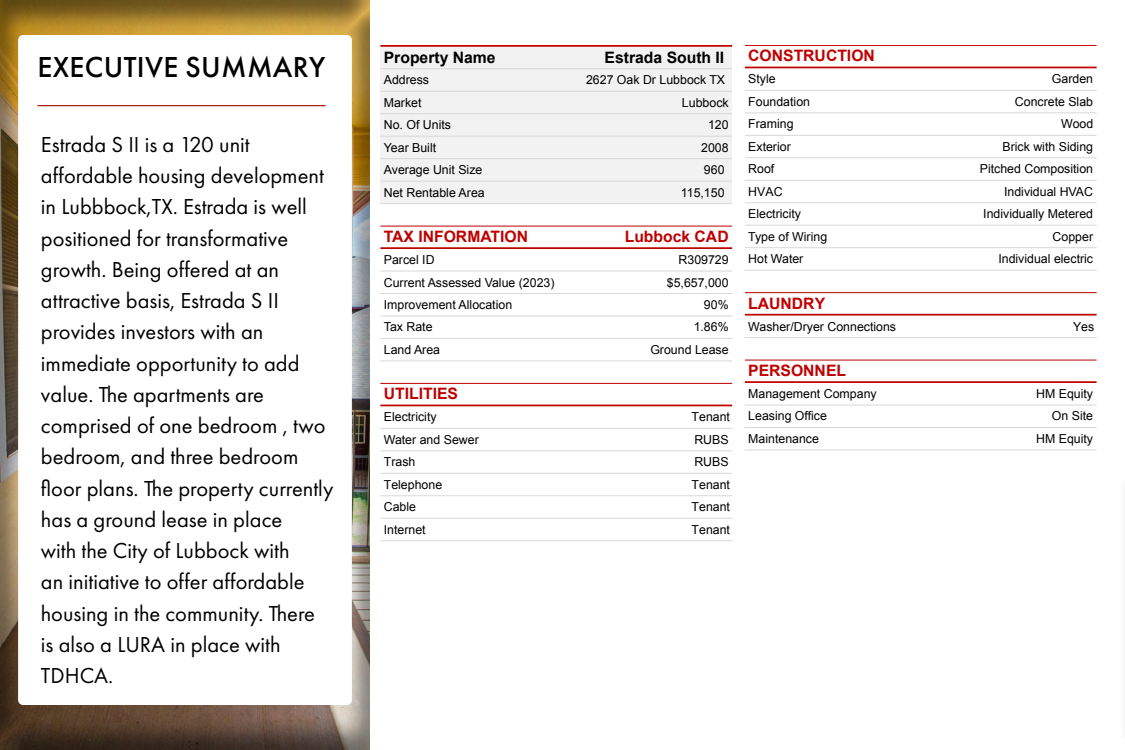
<style>
.page{position:relative;width:1125px;height:750px;background:#fff}
.page>*{position:absolute;margin:0;border:0;box-sizing:border-box;transform-origin:0 0}
.t1{font:500 30px "Futura PT";letter-spacing:.01em;color:#000}
.t2{font:22.5px/31.2px "Futura PT";color:#000}
.t3{font:700 15.75px "Arial";color:#c00000}
.t4{font:700 15.75px "Arial";color:#000}
.t5{font:12.38px "Arial";color:#000}
.s1{color:rgb(0 0 0/0)}
</style>
<div class="page">
<div style="left:0;top:0;width:371px;height:750px;background:#000;opacity:.5"></div>
<div style="left:380px;top:46px;width:352px;height:158px;background:#f2f2f2"></div>
<hr style="left:380px;top:45px;width:352px;height:2px;background:#c00000">
<hr style="left:380px;top:247px;width:352px;height:2px;background:#c00000">
<hr style="left:380px;top:405px;width:352px;height:1px;background:#c00000">
<hr style="left:380px;top:584px;width:352px;height:1px;background:#c00000">
<hr style="left:380px;top:68px;width:352px;height:1px;background:#d8d8d8">
<hr style="left:380px;top:91px;width:352px;height:1px;background:#d8d8d8">
<hr style="left:380px;top:113px;width:352px;height:1px;background:#d8d8d8">
<hr style="left:380px;top:136px;width:352px;height:1px;background:#d8d8d8">
<hr style="left:380px;top:158px;width:352px;height:1px;background:#d8d8d8">
<hr style="left:380px;top:181px;width:352px;height:1px;background:#d8d8d8">
<hr style="left:380px;top:203px;width:352px;height:1px;background:#d8d8d8">
<hr style="left:380px;top:271px;width:352px;height:1px;background:#d8d8d8">
<hr style="left:380px;top:293px;width:352px;height:1px;background:#d8d8d8">
<hr style="left:380px;top:316px;width:352px;height:1px;background:#d8d8d8">
<hr style="left:380px;top:338px;width:352px;height:1px;background:#d8d8d8">
<hr style="left:380px;top:361px;width:352px;height:1px;background:#d8d8d8">
<hr style="left:380px;top:428px;width:352px;height:1px;background:#d8d8d8">
<hr style="left:380px;top:450px;width:352px;height:1px;background:#d8d8d8">
<hr style="left:380px;top:473px;width:352px;height:1px;background:#d8d8d8">
<hr style="left:380px;top:495px;width:352px;height:1px;background:#d8d8d8">
<hr style="left:380px;top:518px;width:352px;height:1px;background:#d8d8d8">
<hr style="left:380px;top:540px;width:352px;height:1px;background:#d8d8d8">
<hr style="left:380px;top:608px;width:352px;height:1px;background:#d8d8d8">
<hr style="left:380px;top:630px;width:352px;height:1px;background:#d8d8d8">
<hr style="left:380px;top:653px;width:352px;height:1px;background:#d8d8d8">
<hr style="left:380px;top:675px;width:352px;height:1px;background:#d8d8d8">
<hr style="left:380px;top:698px;width:352px;height:1px;background:#d8d8d8">
<hr style="left:380px;top:720px;width:352px;height:1px;background:#d8d8d8">
<hr style="left:380px;top:743px;width:352px;height:1px;background:#d8d8d8">
<hr style="left:380px;top:226px;width:352px;height:1px;background:#c00000">
<hr style="left:380px;top:383px;width:352px;height:1px;background:#c00000">
<hr style="left:380px;top:563px;width:352px;height:1px;background:#c00000">
<hr style="left:380px;top:749px;width:352px;height:1px;background:#c00000">
<div style="left:18px;top:35px;width:334px;height:670px;background:#fff;border-radius:5px"></div>
<hr style="left:745px;top:67px;width:352px;height:1px;background:#c00000">
<hr style="left:745px;top:314px;width:352px;height:2px;background:#c00000">
<hr style="left:745px;top:381px;width:352px;height:2px;background:#c00000">
<hr style="left:745px;top:90px;width:352px;height:1px;background:#d8d8d8">
<hr style="left:745px;top:112px;width:352px;height:1px;background:#d8d8d8">
<hr style="left:745px;top:135px;width:352px;height:1px;background:#d8d8d8">
<hr style="left:745px;top:157px;width:352px;height:1px;background:#d8d8d8">
<hr style="left:745px;top:180px;width:352px;height:1px;background:#d8d8d8">
<hr style="left:745px;top:202px;width:352px;height:1px;background:#d8d8d8">
<hr style="left:745px;top:225px;width:352px;height:1px;background:#d8d8d8">
<hr style="left:745px;top:247px;width:352px;height:1px;background:#d8d8d8">
<hr style="left:745px;top:270px;width:352px;height:1px;background:#d8d8d8">
<hr style="left:745px;top:337px;width:352px;height:1px;background:#d8d8d8">
<hr style="left:745px;top:405px;width:352px;height:1px;background:#d8d8d8">
<hr style="left:745px;top:427px;width:352px;height:1px;background:#d8d8d8">
<hr style="left:745px;top:450px;width:352px;height:1px;background:#d8d8d8">
<hr style="left:745px;top:45px;width:352px;height:1px;background:#c00000">
<hr style="left:745px;top:292px;width:352px;height:1px;background:#c00000">
<hr style="left:745px;top:360px;width:352px;height:1px;background:#c00000">
<hr style="left:38px;top:105px;width:288px;height:1px;background:#a52116">
<p class="t1" style="left:38px;top:49px;width:289px">EXECUTIVE SUMMARY</p>
<p class="t2" style="left:41px;top:129px;width:294px">Estrada S II is a 120 unit affordable housing development in Lubbbock,TX. Estrada is well positioned for transformative growth. Being offered at an attractive basis, Estrada S II provides investors with an immediate opportunity to add value. The apartments are comprised of one bedroom , two bedroom, and three bedroom floor plans. The property currently has a ground lease in place<br>with the City of Lubbock with<br>an initiative to offer affordable housing in the community. There<br>is also a LURA in place with<br>TDHCA.</p>
<p class="t4" style="left:384px;top:47px;width:113px">Property Name</p>
<p class="t4" style="left:605px;top:47px;width:121px">Estrada South II</p>
<p class="t5" style="left:384px;top:72px;width:47px">Address</p>
<p class="t5" style="left:586px;top:72px;width:141px">2627 Oak Dr Lubbock TX</p>
<p class="t5" style="left:384px;top:94px;width:39px">Market</p>
<p class="t5" style="left:682px;top:94px;width:48px">Lubbock</p>
<p class="t5" style="left:384px;top:117px;width:69px">No. Of Units</p>
<p class="t5" style="left:708px;top:117px;width:22px">120</p>
<p class="t5" style="left:384px;top:139px;width:54px">Year Built</p>
<p class="t5" style="left:701px;top:139px;width:29px">2008</p>
<p class="t5" style="left:384px;top:162px;width:100px">Average Unit Size</p>
<p class="t5" style="left:704px;top:162px;width:26px">960<span class="s1">)</span></p>
<p class="t5" style="left:384px;top:184px;width:102px">Net Rentable Area</p>
<p class="t5" style="left:681px;top:184px;width:49px">115,150<span class="s1">)</span></p>
<p class="t3" style="left:384px;top:226px;width:146px">TAX INFORMATION</p>
<p class="t3" style="left:625px;top:226px;width:105px">Lubbock CAD</p>
<p class="t5" style="left:384px;top:252px;width:52px">Parcel ID</p>
<p class="t5" style="left:679px;top:252px;width:52px">R309729</p>
<p class="t5" style="left:384px;top:274px;width:172px">Current Assessed Value (2023)</p>
<p class="t5" style="left:667px;top:274px;width:63px">$5,657,000</p>
<p class="t5" style="left:384px;top:297px;width:130px">Improvement Allocation</p>
<p class="t5" style="left:704px;top:297px;width:26px">90%</p>
<p class="t5" style="left:384px;top:319px;width:50px">Tax Rate</p>
<p class="t5" style="left:694px;top:319px;width:37px">1.86%</p>
<p class="t5" style="left:384px;top:341px;width:58px">Land Area</p>
<p class="t5" style="left:650px;top:341px;width:80px">Ground Lease</p>
<p class="t3" style="left:384px;top:383px;width:76px">UTILITIES</p>
<p class="t5" style="left:384px;top:409px;width:54px">Electricity</p>
<p class="t5" style="left:692px;top:409px;width:40px">Tenant</p>
<p class="t5" style="left:384px;top:431px;width:96px">Water and Sewer</p>
<p class="t5" style="left:694px;top:431px;width:36px">RUBS</p>
<p class="t5" style="left:384px;top:454px;width:33px">Trash</p>
<p class="t5" style="left:694px;top:454px;width:36px">RUBS</p>
<p class="t5" style="left:384px;top:476px;width:60px">Telephone</p>
<p class="t5" style="left:692px;top:476px;width:40px">Tenant</p>
<p class="t5" style="left:384px;top:499px;width:34px">Cable</p>
<p class="t5" style="left:692px;top:499px;width:40px">Tenant</p>
<p class="t5" style="left:384px;top:521px;width:43px">Internet</p>
<p class="t5" style="left:692px;top:521px;width:40px">Tenant</p>
<p class="t3" style="left:748px;top:45px;width:128px">CONSTRUCTION</p>
<p class="t5" style="left:748px;top:71px;width:29px">Style</p>
<p class="t5" style="left:1052px;top:71px;width:43px">Garden</p>
<p class="t5" style="left:748px;top:93px;width:63px">Foundation</p>
<p class="t5" style="left:1015px;top:93px;width:80px">Concrete Slab</p>
<p class="t5" style="left:748px;top:116px;width:47px">Framing</p>
<p class="t5" style="left:1061px;top:116px;width:34px">Wood</p>
<p class="t5" style="left:748px;top:138px;width:44px">Exterior</p>
<p class="t5" style="left:1003px;top:138px;width:92px">Brick with Siding</p>
<p class="t5" style="left:748px;top:161px;width:28px">Roof</p>
<p class="t5" style="left:980px;top:161px;width:115px">Pitched Composition</p>
<p class="t5" style="left:748px;top:183px;width:36px">HVAC</p>
<p class="t5" style="left:1004px;top:183px;width:91px">Individual HVAC</p>
<p class="t5" style="left:748px;top:206px;width:54px">Electricity</p>
<p class="t5" style="left:983px;top:206px;width:111px">Individually Metered</p>
<p class="t5" style="left:748px;top:228px;width:80px">Type of Wiring</p>
<p class="t5" style="left:1053px;top:228px;width:42px">Copper</p>
<p class="t5" style="left:748px;top:251px;width:57px">Hot Water</p>
<p class="t5" style="left:998px;top:251px;width:96px">Individual electric</p>
<p class="t3" style="left:748px;top:293px;width:78px">LAUNDRY</p>
<p class="t5" style="left:748px;top:318px;width:149px">Washer/Dryer Connections</p>
<p class="t5" style="left:1073px;top:318px;width:23px">Yes</p>
<p class="t3" style="left:748px;top:360px;width:99px">PERSONNEL</p>
<p class="t5" style="left:748px;top:386px;width:130px">Management Company</p>
<p class="t5" style="left:1036px;top:386px;width:58px">HM Equity</p>
<p class="t5" style="left:748px;top:408px;width:80px">Leasing Office</p>
<p class="t5" style="left:1052px;top:408px;width:43px">On Site</p>
<p class="t5" style="left:748px;top:431px;width:72px">Maintenance</p>
<p class="t5" style="left:1036px;top:431px;width:58px">HM Equity</p>
</div>
